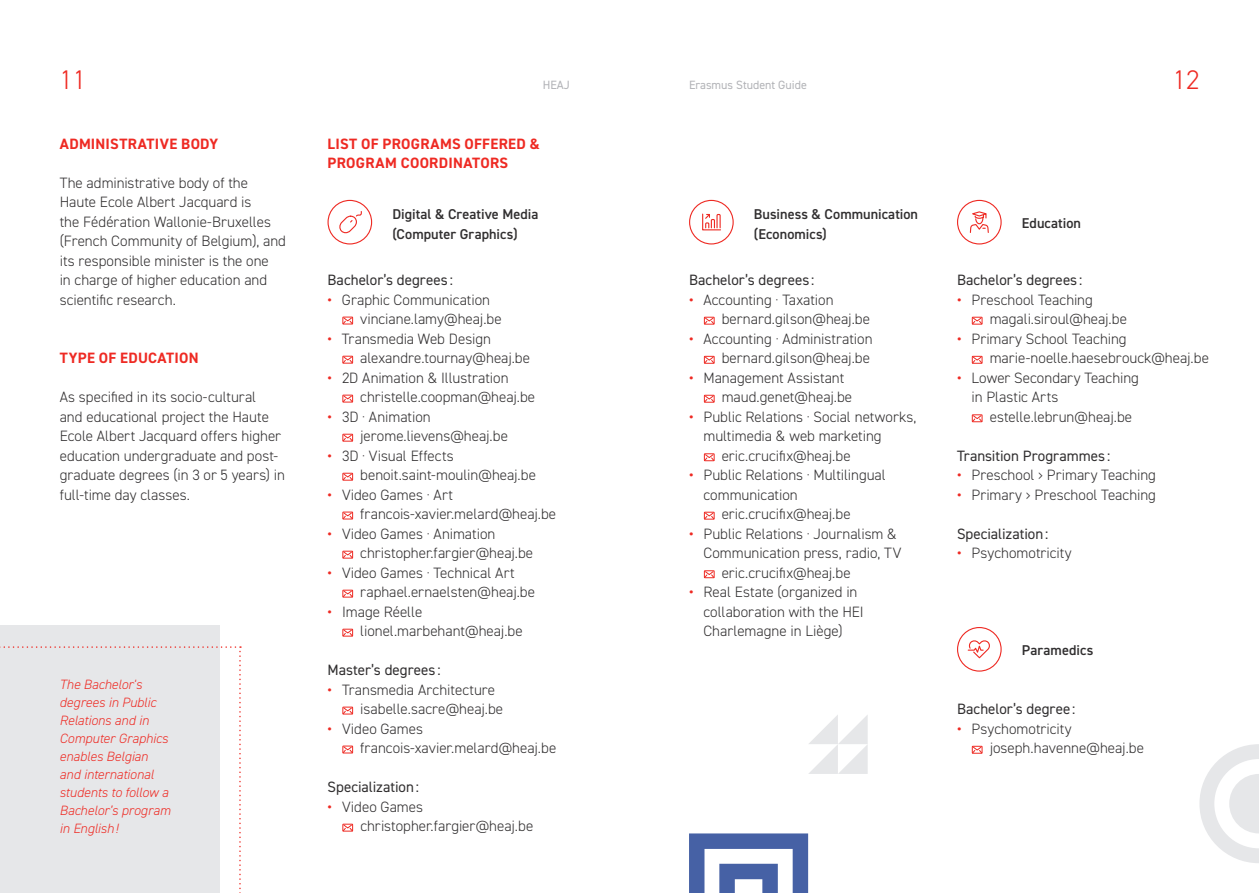
<style>
.page{position:relative;width:1259px;height:893px;background:#fff}
.page>*{position:absolute;margin:0;border:0;box-sizing:border-box;transform-origin:0 0}
.t1{font:300 27px "DIN2014";color:#ee2a23}
.t2{font:300 15px/19.5px "DIN2014";color:#312f30}
.t3{font:15px "DIN2014";color:#312f30}
.t4{font:700 15px/19.5px "DIN2014";letter-spacing:.02em;color:#ee2a23}
.t5{font:600 14.25px/19.5px "DIN2014";letter-spacing:.005em;color:#312f30}
.t6{font:italic 300 13.5px/18px "DIN2014";letter-spacing:.005em;color:#ee2a23}
.t7{font:12px "DIN2014";color:#b2b3b7}
.s1{font-weight:600;color:#ee2a23}
</style>
<div class="page">
<div style="left:327px;top:200px;width:45px;height:44px;border:1px solid #ee2a23;border-radius:50%"></div>
<svg style="left:339px;top:211px;width:23px;height:23px"></svg>
<div style="left:689px;top:200px;width:44px;height:44px;border:1px solid #ee2a23;border-radius:50%"></div>
<svg style="left:702px;top:213px;width:19px;height:18px"></svg>
<div style="left:957px;top:200px;width:44px;height:44px;border:1px solid #ee2a23;border-radius:50%"></div>
<svg style="left:969px;top:199px;width:20px;height:34px"></svg>
<div style="left:957px;top:627px;width:44px;height:45px;border:1px solid #ee2a23;border-radius:50%"></div>
<svg style="left:967px;top:640px;width:23px;height:19px"></svg>
<svg style="left:689px;top:833px;width:119px;height:60px"></svg>
<svg style="left:809px;top:715px;width:58px;height:59px"></svg>
<svg style="left:1199px;top:744px;width:60px;height:119px"></svg>
<svg style="left:342px;top:319px;width:11px;height:6px"></svg>
<div style="left:342px;top:317px;width:11px;height:7px;border:1px solid #ee2a23"></div>
<svg style="left:342px;top:358px;width:11px;height:6px"></svg>
<div style="left:342px;top:356px;width:11px;height:7px;border:1px solid #ee2a23"></div>
<svg style="left:342px;top:397px;width:11px;height:6px"></svg>
<div style="left:342px;top:395px;width:11px;height:7px;border:1px solid #ee2a23"></div>
<svg style="left:342px;top:436px;width:11px;height:6px"></svg>
<div style="left:342px;top:434px;width:11px;height:7px;border:1px solid #ee2a23"></div>
<svg style="left:342px;top:475px;width:11px;height:6px"></svg>
<div style="left:342px;top:473px;width:11px;height:7px;border:1px solid #ee2a23"></div>
<svg style="left:344px;top:514px;width:7px;height:3px"></svg>
<div style="left:342px;top:512px;width:11px;height:7px;border:1px solid #ee2a23"></div>
<svg style="left:342px;top:553px;width:11px;height:6px"></svg>
<div style="left:342px;top:551px;width:11px;height:7px;border:1px solid #ee2a23"></div>
<svg style="left:342px;top:592px;width:11px;height:6px"></svg>
<div style="left:342px;top:590px;width:11px;height:7px;border:1px solid #ee2a23"></div>
<svg style="left:342px;top:631px;width:11px;height:6px"></svg>
<div style="left:342px;top:629px;width:11px;height:7px;border:1px solid #ee2a23"></div>
<svg style="left:342px;top:709px;width:11px;height:6px"></svg>
<div style="left:342px;top:707px;width:11px;height:7px;border:1px solid #ee2a23"></div>
<svg style="left:342px;top:826px;width:11px;height:6px"></svg>
<div style="left:342px;top:824px;width:11px;height:7px;border:1px solid #ee2a23"></div>
<svg style="left:704px;top:319px;width:10px;height:6px"></svg>
<div style="left:704px;top:317px;width:10px;height:7px;border:1px solid #ee2a23"></div>
<svg style="left:706px;top:358px;width:6px;height:4px"></svg>
<div style="left:704px;top:356px;width:10px;height:8px;border:1px solid #ee2a23"></div>
<svg style="left:704px;top:397px;width:10px;height:6px"></svg>
<div style="left:704px;top:395px;width:10px;height:7px;border:1px solid #ee2a23"></div>
<svg style="left:706px;top:455px;width:6px;height:4px"></svg>
<div style="left:704px;top:453px;width:10px;height:8px;border:1px solid #ee2a23"></div>
<svg style="left:704px;top:514px;width:10px;height:6px"></svg>
<div style="left:704px;top:512px;width:10px;height:7px;border:1px solid #ee2a23"></div>
<svg style="left:706px;top:572px;width:6px;height:4px"></svg>
<div style="left:704px;top:570px;width:10px;height:8px;border:1px solid #ee2a23"></div>
<svg style="left:972px;top:319px;width:10px;height:6px"></svg>
<div style="left:972px;top:317px;width:10px;height:7px;border:1px solid #ee2a23"></div>
<svg style="left:974px;top:358px;width:6px;height:4px"></svg>
<div style="left:972px;top:356px;width:10px;height:8px;border:1px solid #ee2a23"></div>
<svg style="left:974px;top:416px;width:6px;height:4px"></svg>
<div style="left:972px;top:414px;width:10px;height:8px;border:1px solid #ee2a23"></div>
<svg style="left:344px;top:748px;width:7px;height:3px"></svg>
<div style="left:342px;top:746px;width:11px;height:7px;border:1px solid #ee2a23"></div>
<svg style="left:972px;top:748px;width:10px;height:6px"></svg>
<div style="left:972px;top:746px;width:10px;height:7px;border:1px solid #ee2a23"></div>
<div style="left:0;top:625px;width:219px;height:268px;background:#e6e7e9"></div>
<svg style="left:0;top:646px;width:241px;height:247px"></svg>
<h1 class="t1" style="left:60px;top:64px;width:28px">11</h1>
<p class="t7" style="left:543px;top:78px;width:29px">HEAJ</p>
<p class="t7" style="left:689px;top:78px;width:119px">Erasmus Student Guide</p>
<h1 class="t1" style="left:1173px;top:64px;width:28px">12</h1>
<p class="t4" style="left:60px;top:134px;width:160px">ADMINISTRATIVE BODY</p>
<p class="t2" style="left:60px;top:173px;width:228px">The administrative body of the<br>Haute Ecole Albert Jacquard is<br>the Fédération Wallonie-Bruxelles (French Community of Belgium), and its responsible minister is the one<br>in charge of higher education and scientific research.</p>
<p class="t4" style="left:60px;top:348px;width:140px">TYPE OF EDUCATION</p>
<p class="t2" style="left:60px;top:387px;width:227px">As specified in its socio-cultural<br>and educational project the Haute Ecole Albert Jacquard offers higher education undergraduate and post&shy;graduate degrees (in 3 or 5 years) in full-time day classes.</p>
<p class="t6" style="left:60px;top:676px;width:112px">The Bachelor's degrees in Public<br>Relations and in<br>Computer Graphics enables Belgian and international students to follow a<br>Bachelor’s program in English!</p>
<p class="t4" style="left:327px;top:134px;width:214px">LIST OF PROGRAMS OFFERED &amp;<br>PROGRAM COORDINATORS</p>
<p class="t5" style="left:392px;top:204px;width:147px">Digital &amp; Creative Media (Computer Graphics)</p>
<p class="t3" style="left:327px;top:271px;width:127px">Bachelor’s degrees :</p>
<p class="t2" style="left:360px;top:290px;width:143px;text-indent:-33px"><span class="s1">•</span> Graphic Communication vinciane.lamy@heaj.be</p>
<p class="t2" style="left:360px;top:329px;width:171px;text-indent:-33px"><span class="s1">•</span> Transmedia Web Design alexandre.tournay@heaj.be</p>
<p class="t2" style="left:360px;top:368px;width:176px;text-indent:-33px"><span class="s1">•</span> 2D Animation &amp; Illustration christelle.coopman@heaj.be</p>
<p class="t2" style="left:360px;top:407px;width:149px;text-indent:-33px"><span class="s1">•</span> 3D · Animation jerome.lievens@heaj.be</p>
<p class="t2" style="left:360px;top:446px;width:177px;text-indent:-33px"><span class="s1">•</span> 3D · Visual Effects benoit.saint-moulin@heaj.be</p>
<p class="t2" style="left:360px;top:485px;width:197px;text-indent:-33px"><span class="s1">•</span> Video Games · Art francois-xavier.melard@heaj.be</p>
<p class="t2" style="left:360px;top:524px;width:174px;text-indent:-33px"><span class="s1">•</span> Video Games · Animation christopher.fargier@heaj.be</p>
<p class="t2" style="left:360px;top:563px;width:176px;text-indent:-33px"><span class="s1">•</span> Video Games · Technical Art raphael.ernaelsten@heaj.be</p>
<p class="t2" style="left:360px;top:602px;width:164px;text-indent:-33px"><span class="s1">•</span> Image Réelle lionel.marbehant@heaj.be</p>
<p class="t3" style="left:328px;top:661px;width:114px">Master’s degrees :</p>
<p class="t2" style="left:360px;top:680px;width:144px;text-indent:-33px"><span class="s1">•</span> Transmedia Architecture isabelle.sacre@heaj.be</p>
<p class="t2" style="left:360px;top:719px;width:197px;text-indent:-33px"><span class="s1">•</span> Video Games francois-xavier.melard@heaj.be</p>
<p class="t3" style="left:328px;top:778px;width:93px">Specialization:</p>
<p class="t2" style="left:360px;top:797px;width:174px;text-indent:-33px"><span class="s1">•</span> Video Games christopher.fargier@heaj.be</p>
<p class="t5" style="left:754px;top:204px;width:166px">Business &amp; Communication (Economics)</p>
<p class="t5" style="left:1022px;top:213px;width:61px">Education</p>
<p class="t3" style="left:689px;top:271px;width:127px">Bachelor’s degrees :</p>
<p class="t2" style="left:722px;top:290px;width:150px;text-indent:-33px"><span class="s1">•</span> Accounting · Taxation bernard.gilson@heaj.be</p>
<p class="t2" style="left:689px;top:329px;width:185px;text-align:right"><span class="s1">•</span> Accounting · Administration bernard.gilson@heaj.be</p>
<p class="t2" style="left:722px;top:368px;width:132px;text-indent:-33px"><span class="s1">•</span> Management Assistant maud.genet@heaj.be</p>
<p class="t2" style="left:689px;top:407px;width:229px"><span class="s1">•</span> Public Relations · Social networks,</p>
<p class="t2" style="left:703px;top:426px;width:180px">multimedia &amp; web marketing</p>
<p class="t2" style="left:722px;top:446px;width:130px">eric.crucifix@heaj.be</p>
<p class="t2" style="left:689px;top:465px;width:198px"><span class="s1">•</span> Public Relations · Multilingual</p>
<p class="t2" style="left:703px;top:485px;width:96px">communication</p>
<p class="t2" style="left:722px;top:504px;width:130px">eric.crucifix@heaj.be</p>
<p class="t2" style="left:689px;top:524px;width:209px"><span class="s1">•</span> Public Relations · Journalism &amp;</p>
<p class="t2" style="left:703px;top:543px;width:199px">Communication press, radio, TV</p>
<p class="t2" style="left:722px;top:563px;width:130px">eric.crucifix@heaj.be</p>
<p class="t2" style="left:703px;top:582px;width:162px;text-indent:-14px"><span class="s1">•</span> Real Estate (organized in collaboration with the HEI<br>Charlemagne in Liège)</p>
<p class="t3" style="left:957px;top:271px;width:127px">Bachelor’s degrees :</p>
<p class="t2" style="left:989px;top:290px;width:139px;text-indent:-33px"><span class="s1">•</span> Preschool Teaching magali.siroul@heaj.be</p>
<p class="t2" style="left:989px;top:329px;width:221px;text-indent:-33px"><span class="s1">•</span> Primary School Teaching marie-noelle.haesebrouck@heaj.be</p>
<p class="t2" style="left:971px;top:368px;width:169px;text-indent:-14px"><span class="s1">•</span> Lower Secondary Teaching in Plastic Arts</p>
<p class="t2" style="left:989px;top:407px;width:144px">estelle.lebrun@heaj.be</p>
<p class="t3" style="left:957px;top:446px;width:155px">Transition Programmes :</p>
<p class="t2" style="left:957px;top:465px;width:200px"><span class="s1">•</span> Preschool › Primary Teaching</p>
<p class="t2" style="left:957px;top:485px;width:200px"><span class="s1">•</span> Primary › Preschool Teaching</p>
<p class="t3" style="left:957px;top:524px;width:93px">Specialization:</p>
<p class="t2" style="left:957px;top:543px;width:116px"><span class="s1">•</span> Psychomotricity</p>
<p class="t5" style="left:1022px;top:640px;width:73px">Paramedics</p>
<p class="t3" style="left:957px;top:700px;width:120px">Bachelor’s degree :</p>
<p class="t2" style="left:989px;top:719px;width:156px;text-indent:-33px"><span class="s1">•</span> Psychomotricity joseph.havenne@heaj.be</p>
</div>
